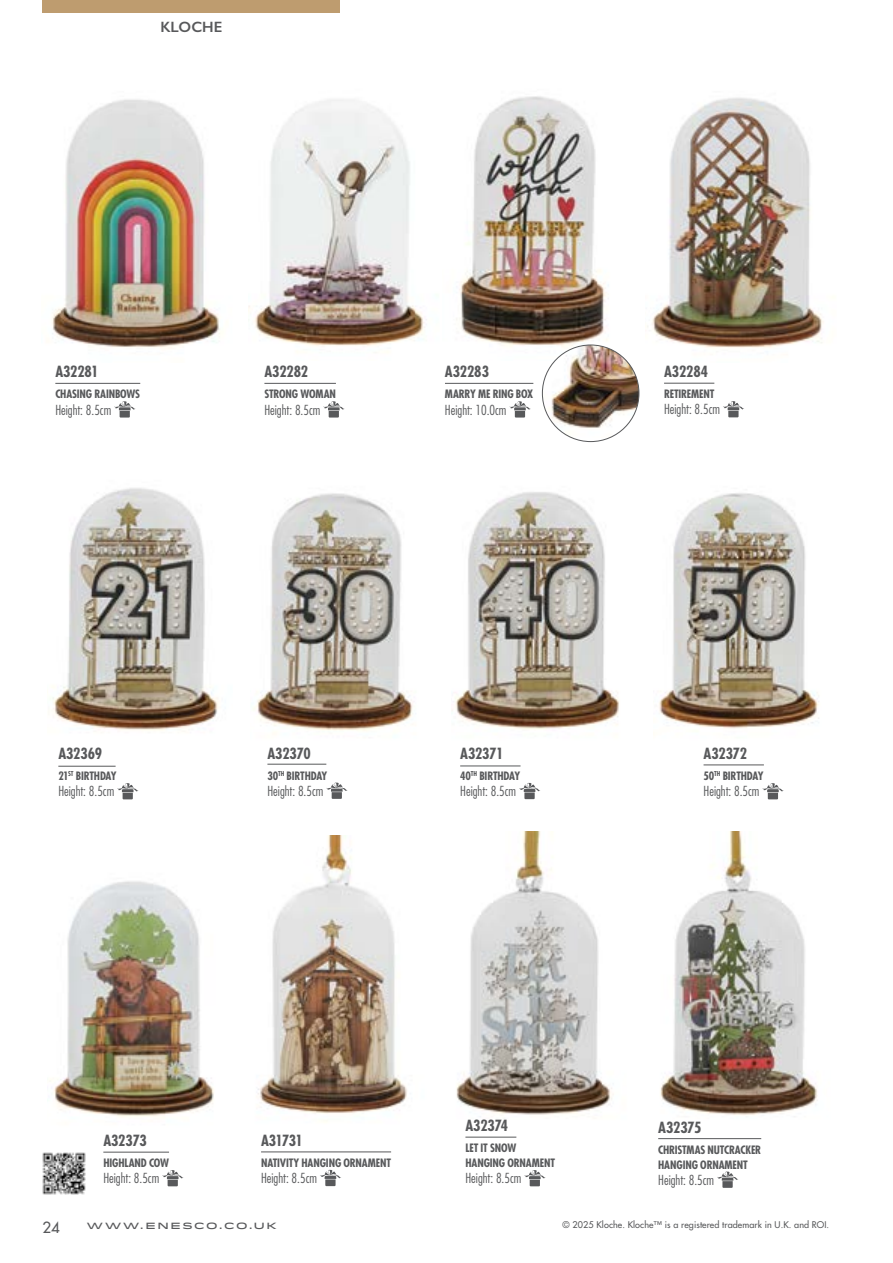
<style>
.page{position:relative;width:893px;height:1263px;background:#fff}
.page>*{position:absolute;margin:0;border:0;box-sizing:border-box;transform-origin:0 0}
.t1{font:700 condensed 15px "Futura Std";letter-spacing:-.015em;color:#58595b}
.t2{font:600 15px "Gill Sans";color:#58595b}
.t3{font:500 15px "Futura Std";color:#58595b}
.t4{font:300 condensed 13.5px "Futura Std";color:#58595b}
.t5{font:700 condensed 11.25px/15px "Futura Std";letter-spacing:-.015em;color:#58595b}
.t6{font:500 9px "Futura Std";letter-spacing:.01em;color:#58595b}
.t7{font:500 9px "Idlewild";letter-spacing:.185em;color:#58595b}
</style>
<div class="page">
<img style="left:43px;top:1152px;width:42px;height:43px">
<img style="left:258px;top:836px;width:149px;height:286px">
<hr style="left:261px;top:1151px;width:130px;height:1px;background:#58595b">
<svg style="left:320px;top:1170px;width:21px;height:16px"></svg>
<img style="left:456px;top:96px;width:153px;height:251px">
<img style="left:52px;top:99px;width:168px;height:250px">
<img style="left:249px;top:99px;width:176px;height:247px">
<hr style="left:55px;top:383px;width:85px;height:1px;background:#58595b">
<svg style="left:114px;top:401px;width:22px;height:17px"></svg>
<hr style="left:264px;top:383px;width:72px;height:1px;background:#58595b">
<svg style="left:323px;top:401px;width:22px;height:17px"></svg>
<hr style="left:445px;top:383px;width:88px;height:1px;background:#58595b">
<svg style="left:509px;top:401px;width:22px;height:17px"></svg>
<img style="left:542px;top:345px;width:97px;height:93px">
<img style="left:647px;top:97px;width:177px;height:251px">
<hr style="left:664px;top:383px;width:50px;height:1px;background:#58595b">
<svg style="left:723px;top:401px;width:21px;height:16px"></svg>
<img style="left:52px;top:488px;width:167px;height:244px">
<img style="left:253px;top:493px;width:160px;height:241px">
<svg style="left:117px;top:783px;width:22px;height:16px"></svg>
<svg style="left:326px;top:782px;width:22px;height:17px"></svg>
<svg style="left:519px;top:783px;width:21px;height:16px"></svg>
<img style="left:452px;top:492px;width:167px;height:238px">
<hr style="left:58px;top:766px;width:58px;height:1px;background:#58595b">
<hr style="left:267px;top:764px;width:59px;height:1px;background:#58595b">
<hr style="left:460px;top:765px;width:60px;height:1px;background:#58595b">
<img style="left:659px;top:493px;width:160px;height:236px">
<svg style="left:762px;top:783px;width:22px;height:16px"></svg>
<hr style="left:704px;top:764px;width:60px;height:1px;background:#58595b">
<img style="left:50px;top:881px;width:164px;height:236px">
<hr style="left:103px;top:1152px;width:66px;height:1px;background:#58595b">
<svg style="left:162px;top:1170px;width:22px;height:16px"></svg>
<img style="left:456px;top:832px;width:158px;height:285px">
<hr style="left:465px;top:1137px;width:51px;height:1px;background:#58595b">
<svg style="left:524px;top:1170px;width:22px;height:16px"></svg>
<img style="left:660px;top:832px;width:158px;height:283px">
<hr style="left:658px;top:1138px;width:103px;height:1px;background:#58595b">
<svg style="left:717px;top:1171px;width:21px;height:17px"></svg>
<div style="left:43px;top:0;width:297px;height:13px;background:#be9c6f"></div>
<h1 class="t2" style="left:160px;top:18px;width:63px">KLOCHE</h1>
<h1 class="t1" style="left:55px;top:362px;width:45px">A32281</h1>
<p class="t5" style="left:55px;top:387px;width:86px">CHASING RAINBOWS</p>
<p class="t4" style="left:55px;top:402px;width:57px">Height: 8.5cm</p>
<h1 class="t1" style="left:264px;top:362px;width:45px">A32282</h1>
<p class="t5" style="left:264px;top:387px;width:73px">STRONG WOMAN</p>
<p class="t4" style="left:264px;top:402px;width:57px">Height: 8.5cm</p>
<h1 class="t1" style="left:445px;top:362px;width:46px">A32283</h1>
<p class="t5" style="left:445px;top:387px;width:90px">MARRY ME RING BOX</p>
<p class="t4" style="left:445px;top:402px;width:63px">Height: 10.0cm</p>
<h1 class="t1" style="left:664px;top:362px;width:46px">A32284</h1>
<p class="t5" style="left:664px;top:387px;width:52px">RETIREMENT</p>
<p class="t4" style="left:664px;top:401px;width:57px">Height: 8.5cm</p>
<h1 class="t1" style="left:58px;top:744px;width:45px">A32369</h1>
<p class="t5" style="left:58px;top:768px;width:60px">21<sup>ST</sup> BIRTHDAY</p>
<p class="t4" style="left:58px;top:783px;width:57px">Height: 8.5cm</p>
<h1 class="t1" style="left:267px;top:744px;width:45px">A32370</h1>
<p class="t5" style="left:267px;top:768px;width:61px">30<sup>TH</sup> BIRTHDAY</p>
<p class="t4" style="left:267px;top:783px;width:57px">Height: 8.5cm</p>
<h1 class="t1" style="left:460px;top:744px;width:45px">A32371</h1>
<p class="t5" style="left:460px;top:768px;width:62px">40<sup>TH</sup> BIRTHDAY</p>
<p class="t4" style="left:460px;top:783px;width:57px">Height: 8.5cm</p>
<h1 class="t1" style="left:704px;top:744px;width:45px">A32372</h1>
<p class="t5" style="left:704px;top:768px;width:61px">50<sup>TH</sup> BIRTHDAY</p>
<p class="t4" style="left:704px;top:783px;width:57px">Height: 8.5cm</p>
<h1 class="t1" style="left:103px;top:1131px;width:45px">A32373</h1>
<p class="t5" style="left:103px;top:1155px;width:67px">HIGHLAND COW</p>
<p class="t4" style="left:103px;top:1170px;width:57px">Height: 8.5cm</p>
<h1 class="t1" style="left:261px;top:1131px;width:43px">A31731</h1>
<p class="t5" style="left:261px;top:1155px;width:132px">NATIVITY HANGING ORNAMENT</p>
<p class="t4" style="left:261px;top:1170px;width:57px">Height: 8.5cm</p>
<h1 class="t3" style="left:43px;top:1218px;width:19px">24</h1>
<p class="t7" style="left:87px;top:1218px;width:192px">WWW.ENESCO.CO.UK</p>
<h1 class="t1" style="left:465px;top:1116px;width:44px">A32374</h1>
<p class="t5" style="left:465px;top:1140px;width:91px">LET IT SNOW<br>HANGING ORNAMENT</p>
<p class="t4" style="left:465px;top:1170px;width:57px">Height: 8.5cm</p>
<h1 class="t1" style="left:658px;top:1118px;width:45px">A32375</h1>
<p class="t5" style="left:658px;top:1142px;width:105px">CHRISTMAS NUTCRACKER<br>HANGING ORNAMENT</p>
<p class="t4" style="left:658px;top:1172px;width:57px">Height: 8.5cm</p>
<p class="t6" style="left:563px;top:1219px;width:268px">© 2025 Kloche. Kloche™ is a registered trademark in U.K. and ROI.</p>
</div>
